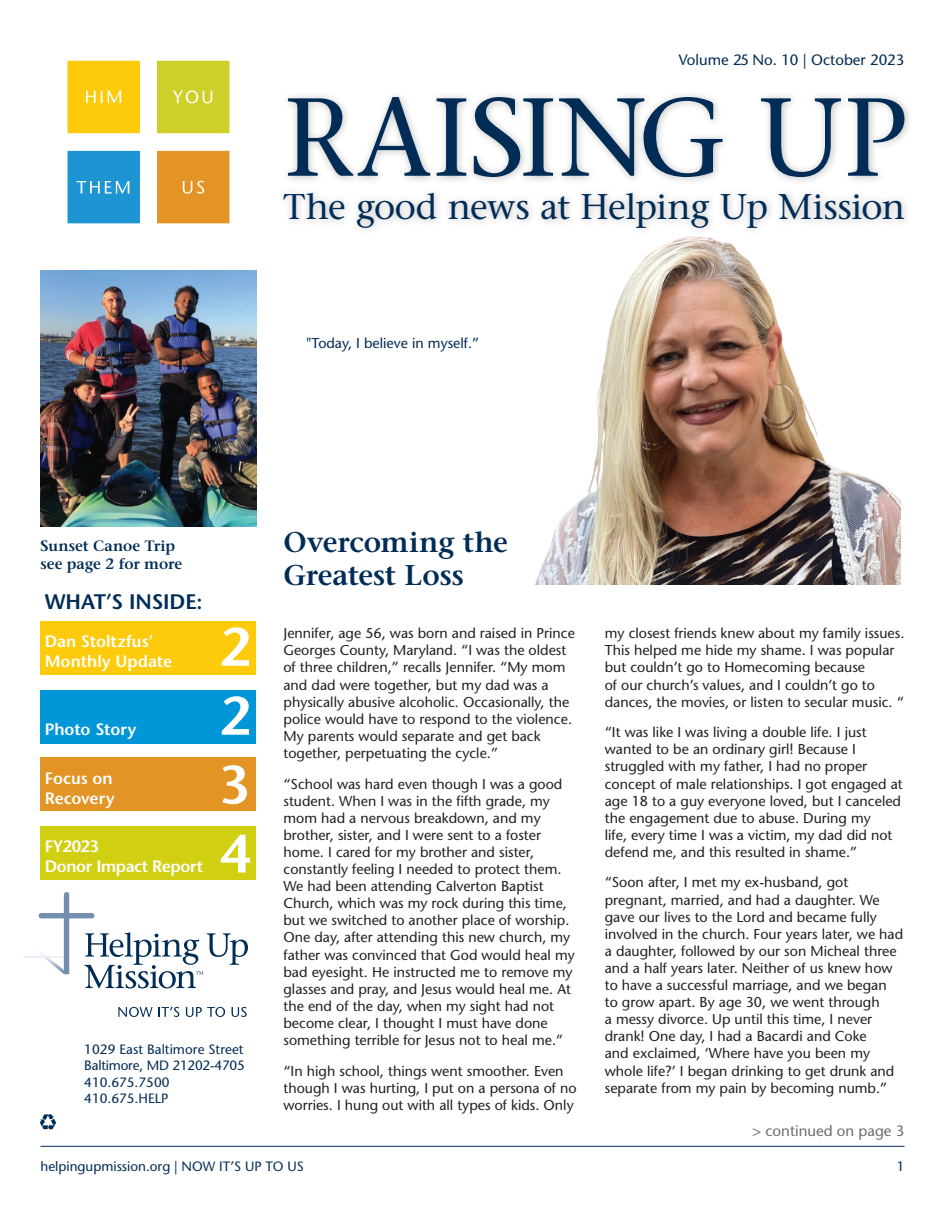
<style>
.page{position:relative;width:945px;height:1215px;background:#fff}
.page>*{position:absolute;margin:0;border:0;box-sizing:border-box;transform-origin:0 0}
.t1{font:500 110.55px "Stone Serif Std";letter-spacing:-.005em;color:#002c55}
.t2{font:600 54px/68.8px "Stone Sans Std";color:#fff;text-align:justify}
.t3{font:500 35.7px "Stone Serif Std";letter-spacing:-.015em;color:#002c55}
.t4{font:600 28.5px/33px "Stone Serif Std";letter-spacing:-.005em;color:#002c55}
.t5{font:600 21px "Stone Sans Std";color:#002c55}
.t6{font:600 16.5px/19.8px "Stone Sans Std";letter-spacing:-.005em;color:#fff}
.t7{font:600 15px/18px "Stone Serif Std";color:#002c55}
.t8{font:500 15px "Stone Sans Std";color:#002c55}
.t9{font:500 15px "Stone Sans Std";color:#6c6d70}
.t10{font:500 14.25px/17.1px "Stone Sans Std";color:#231f20}
.t11{font:500 14.25px "Stone Sans Std";color:#002c55}
.t12{font:500 13.5px/16.2px "Stone Sans Std";color:#002c55}
</style>
<div class="page">
<hr style="left:40px;top:1146px;width:864px;height:1px;background:#002c55">
<div style="left:40px;top:690px;width:216px;height:54px;background:#0196d7"></div>
<div style="left:40px;top:758px;width:216px;height:54px;background:#e29424"></div>
<div style="left:40px;top:826px;width:216px;height:54px;background:#d1cf12"></div>
<div style="left:40px;top:621px;width:216px;height:54px;background:#fdcb0b"></div>
<div style="left:68px;top:61px;width:72px;height:72px;background:#fdcb0a"></div>
<div style="left:157px;top:151px;width:72px;height:72px;background:#e39424"></div>
<div style="left:68px;top:151px;width:72px;height:72px;background:#1e95d3"></div>
<div style="left:157px;top:61px;width:72px;height:72px;background:#cfcf29"></div>
<img style="left:40px;top:1115px;width:16px;height:14px">
<svg style="left:118px;top:1007px;width:61px;height:10px"></svg>
<svg style="left:186px;top:1007px;width:39px;height:10px"></svg>
<svg style="left:232px;top:1007px;width:15px;height:10px"></svg>
<svg style="left:39px;top:892px;width:209px;height:96px"></svg>
<img style="left:535px;top:236px;width:366px;height:349px">
<div style="left:277px;top:90px;width:636px;height:146px;background:#231f20;opacity:.3"></div>
<img style="left:40px;top:270px;width:216px;height:256px">
<p class="t8" style="left:679px;top:51px;width:227px">Volume 25 No. 10 | October 2023</p>
<h1 class="t1" style="left:283px;top:72px;width:625px">RAISING UP</h1>
<h3 class="t3" style="left:283px;top:185px;width:623px">The good news at Helping Up Mission</h3>
<p class="t11" style="left:306px;top:335px;width:175px">"Today, I believe in myself.”</p>
<p class="t7" style="left:40px;top:537px;width:143px">Sunset Canoe Trip see page 2 for more</p>
<h3 class="t4" style="left:283px;top:525px;width:226px">Overcoming the<br>Greatest Loss</h3>
<h3 class="t5" style="left:45px;top:589px;width:159px">WHAT’S INSIDE:</h3>
<p class="t6" style="left:45px;top:632px;width:129px">Dan Stoltzfus’<br>Monthly Update</p>
<p class="t6" style="left:45px;top:720px;width:93px">Photo Story</p>
<p class="t6" style="left:45px;top:768px;width:71px">Focus on<br>Recovery</p>
<p class="t6" style="left:45px;top:837px;width:160px">FY2023<br>Donor Impact Report</p>
<h2 class="t2" style="left:219px;top:612px;width:32px">2<br>2<br>3<br>4</h2>
<p class="t12" style="left:84px;top:1041px;width:162px">1029 East Baltimore Street<br>Baltimore, MD 21202-4705<br>410.675.7500<br>410.675.HELP</p>
<p class="t10" style="left:284px;top:625px;width:293px">Jennifer, age 56, was born and raised in Prince Georges County, Maryland. “I was the oldest of three children,” recalls Jennifer. “My mom and dad were together, but my dad was a physically abusive alcoholic. Occasionally, the police would have to respond to the violence.<br>My parents would separate and get back together, perpetuating the cycle.”</p>
<p class="t10" style="left:284px;top:775px;width:293px">“School was hard even though I was a good student. When I was in the fifth grade, my mom had a nervous breakdown, and my brother, sister, and I were sent to a foster home. I cared for my brother and sister, constantly feeling I needed to protect them.<br>We had been attending Calverton Baptist Church, which was my rock during this time, but we switched to another place of worship.<br>One day, after attending this new church, my father was convinced that God would heal my bad eyesight. He instructed me to remove my glasses and pray, and Jesus would heal me. At the end of the day, when my sight had not become clear, I thought I must have done something terrible for Jesus not to heal me.”</p>
<p class="t10" style="left:284px;top:1062px;width:295px">“In high school, things went smoother. Even though I was hurting, I put on a persona of no worries. I hung out with all types of kids. Only</p>
<p class="t10" style="left:605px;top:625px;width:301px">my closest friends knew about my family issues.<br>This helped me hide my shame. I was popular but couldn’t go to Homecoming because<br>of our church’s values, and I couldn’t go to dances, the movies, or listen to secular music. “</p>
<p class="t10" style="left:605px;top:724px;width:299px">“It was like I was living a double life. I just wanted to be an ordinary girl! Because I struggled with my father, I had no proper concept of male relationships. I got engaged at age 18 to a guy everyone loved, but I canceled the engagement due to abuse. During my<br>life, every time I was a victim, my dad did not defend me, and this resulted in shame.”</p>
<p class="t10" style="left:605px;top:874px;width:300px">“Soon after, I met my ex-husband, got pregnant, married, and had a daughter. We gave our lives to the Lord and became fully involved in the church. Four years later, we had a daughter, followed by our son Micheal three and a half years later. Neither of us knew how to have a successful marriage, and we began to grow apart. By age 30, we went through<br>a messy divorce. Up until this time, I never drank! One day, I had a Bacardi and Coke<br>and exclaimed, ‘Where have you been my whole life?’ I began drinking to get drunk and separate from my pain by becoming numb.”</p>
<p class="t9" style="left:753px;top:1122px;width:153px">&gt; continued on page 3</p>
<p class="t12" style="left:40px;top:1158px;width:265px">helpingupmission.org | NOW IT’S UP TO US</p>
<p class="t12" style="left:897px;top:1158px;width:9px">1</p>
</div>
